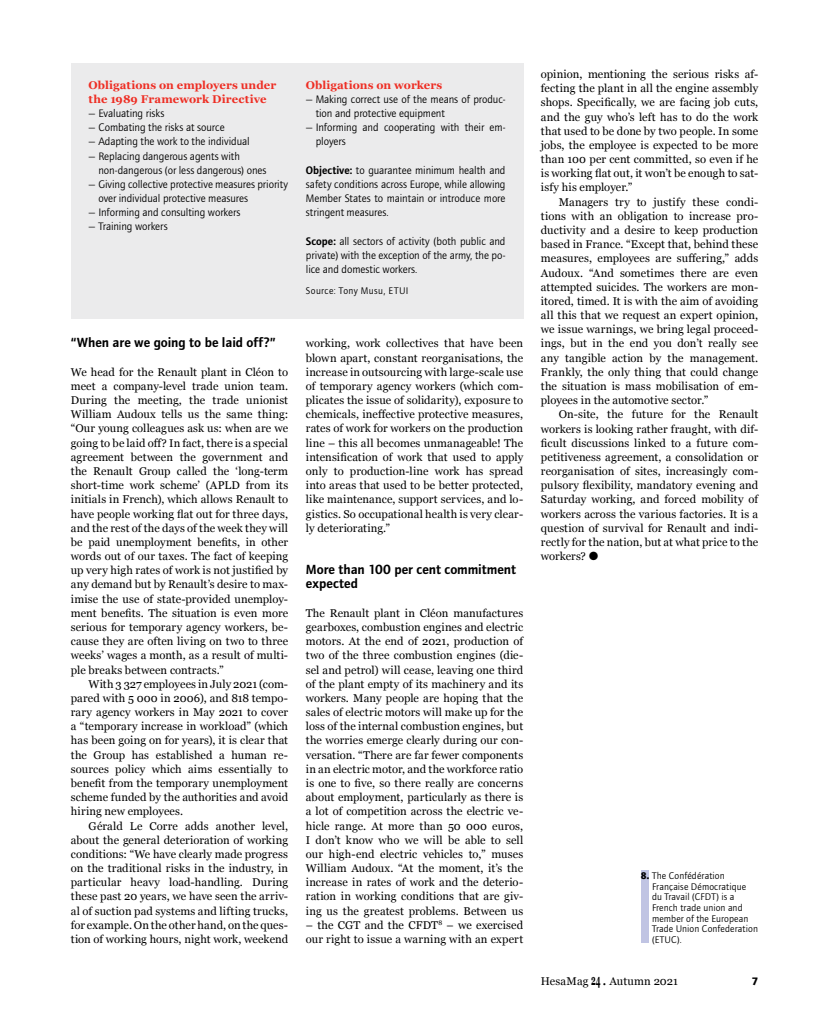
<style>
.page{position:relative;width:815px;height:1028px;background:#fff}
.page>*{position:absolute;margin:0;border:0;box-sizing:border-box;transform-origin:0 0}
.t1{font:13.75px/14.1px "etui Foundry Journal Demi";color:#000}
.t2{font:11.25px/14.1px "Georgia";letter-spacing:.005em;color:#000;text-align:justify}
.t3{font:11.25px/14.1px "etui Foundry Journal book";letter-spacing:-.005em;color:#000}
.t4{font:700 11.25px/14.1px "Georgia";color:#ee2e24}
.t5{font:11.25px "etui Foundry Journal bold";color:#000}
.t6{font:10px/10.6px "etui Foundry Journal book";letter-spacing:.01em;color:#000}
.t7{font:10px "etui Foundry Journal book";letter-spacing:.04em;color:#000}
.s1{font-family:"etui Foundry Journal Demi"}
.s2{font-family:"Inter";font-weight:300}
.s3{font-family:"etui Foundry Journal bold"}
.s4{font-weight:700;font-size:14.88px}
.s5{font-size:15px}
</style>
<div class="page">
<div style="left:641px;top:870px;width:7px;height:73px;background:#c0c4e3"></div>
<div style="left:71px;top:64px;width:452px;height:255px;background:#ebebec"></div>
<p class="t4" style="left:89px;top:77px;width:189px">Obligations on employers under the 1989 Framework Directive</p>
<p class="t3" style="left:89px;top:106px;width:77px">— Evaluating risks</p>
<p class="t3" style="left:89px;top:121px;width:138px">— Combating the risks at source</p>
<p class="t3" style="left:89px;top:135px;width:163px">— Adapting the work to the individual</p>
<p class="t3" style="left:98px;top:149px;width:170px;text-indent:-10px">— Replacing dangerous agents with non-dangerous (or less dangerous) ones</p>
<p class="t3" style="left:98px;top:177px;width:191px;text-indent:-10px">— Giving collective protective measures priority over individual protective measures</p>
<p class="t3" style="left:89px;top:206px;width:154px">— Informing and consulting workers</p>
<p class="t3" style="left:89px;top:220px;width:81px">— Training workers</p>
<p class="t1" style="left:71px;top:336px;width:206px">“When are we going to be laid off?”</p>
<p class="t2" style="left:71px;top:364px;width:219px">We head for the Renault plant in Cléon to meet a company-level trade union team.<br>During the meeting, the trade unionist William Audoux tells us the same thing: “Our young colleagues ask us: when are we going to be laid off? In fact, there is a special agreement between the government and the Renault Group called the ‘long-term short-time work scheme’ (APLD from its initials in French), which allows Renault to have people working flat out for three days, and the rest of the days of the week they will be paid unemployment benefits, in other words out of our taxes. The fact of keeping up very high rates of work is not justified by any demand but by Renault’s desire to max&shy;imise the use of state-provided unemploy&shy;ment benefits. The situation is even more serious for temporary agency workers, be&shy;cause they are often living on two to three weeks’ wages a month, as a result of multi&shy;ple breaks between contracts.”</p>
<p class="t2" style="left:71px;top:676px;width:219px;text-indent:18px">With 3 327 employees in July 2021 (com&shy;pared with 5 000 in 2006), and 818 tempo&shy;rary agency workers in May 2021 to cover a “temporary increase in workload” (which has been going on for years), it is clear that the Group has established a human re&shy;sources policy which aims essentially to benefit from the temporary unemployment scheme funded by the authorities and avoid hiring new employees.</p>
<p class="t2" style="left:71px;top:818px;width:219px;text-indent:18px">Gérald Le Corre adds another level, about the general deterioration of working conditions: “We have clearly made progress on the traditional risks in the industry, in particular heavy load-handling. During these past 20 years, we have seen the arriv&shy;al of suction pad systems and lifting trucks, for example. On the other hand, on the ques&shy;tion of working hours, night work, weekend</p>
<p class="t4" style="left:306px;top:77px;width:138px">Obligations on workers</p>
<p class="t3" style="left:316px;top:92px;width:191px;text-indent:-10px">— Making correct use of the means of produc&shy;tion and protective equipment</p>
<p class="t3" style="left:316px;top:121px;width:191px;text-indent:-10px">— Informing and cooperating with their em&shy;ployers</p>
<p class="t3" style="left:306px;top:163px;width:201px;text-align:justify"><span class="s1">Objective:</span> to guarantee minimum health and safety conditions across Europe, while allowing Member States to maintain or introduce more stringent measures.</p>
<p class="t3" style="left:306px;top:234px;width:201px;text-align:justify"><span class="s1">Scope:</span> all sectors of activity (both public and private) with the exception of the army, the po&shy;lice and domestic workers.</p>
<p class="t7" style="left:306px;top:285px;width:104px">Source: Tony Musu, ETUI</p>
<p class="t2" style="left:306px;top:336px;width:219px">working, work collectives that have been blown apart, constant reorganisations, the increase in outsourcing with large-scale use of temporary agency workers (which com&shy;plicates the issue of solidarity), exposure to chemicals, ineffective protective measures, rates of work for workers on the production line – this all becomes unmanageable! The intensification of work that used to apply only to production-line work has spread into areas that used to be better protected, like maintenance, support services, and lo&shy;gistics. So occupational health is very clear&shy;ly deteriorating.”</p>
<p class="t1" style="left:306px;top:562px;width:212px">More than 100 per cent commitment expected</p>
<p class="t2" style="left:306px;top:605px;width:219px">The Renault plant in Cléon manufactures gearboxes, combustion engines and electric motors. At the end of 2021, production of two of the three combustion engines (die&shy;sel and petrol) will cease, leaving one third of the plant empty of its machinery and its workers. Many people are hoping that the sales of electric motors will make up for the loss of the internal combustion engines, but the worries emerge clearly during our con&shy;versation. “There are far fewer components in an electric motor, and the workforce ratio is one to five, so there really are concerns about employment, particularly as there is a lot of competition across the electric ve&shy;hicle range. At more than 50 000 euros, I don’t know who we will be able to sell our high-end electric vehicles to,” muses William Audoux. “At the moment, it’s the increase in rates of work and the deterio&shy;ration in working conditions that are giv&shy;ing us the greatest problems. Between us</p>
<p class="t2" style="left:306px;top:917px;width:219px">– the CGT and the CFDT<sup>8</sup> – we exercised our right to issue a warning with an expert</p>
<p class="t2" style="left:541px;top:67px;width:219px">opinion, mentioning the serious risks af&shy;fecting the plant in all the engine assembly shops. Specifically, we are facing job cuts, and the guy who’s left has to do the work that used to be done by two people. In some jobs, the employee is expected to be more than 100 per cent committed, so even if he is working flat out, it won’t be enough to sat&shy;isfy his employer.”</p>
<p class="t2" style="left:541px;top:194px;width:219px;text-indent:18px">Managers try to justify these condi&shy;tions with an obligation to increase pro&shy;ductivity and a desire to keep production based in France. “Except that, behind these measures, employees are suffering,” adds Audoux. “And sometimes there are even attempted suicides. The workers are mon&shy;itored, timed. It is with the aim of avoiding all this that we request an expert opinion, we issue warnings, we bring legal proceed&shy;ings, but in the end you don’t really see any tangible action by the management.<br>Frankly, the only thing that could change the situation is mass mobilisation of em&shy;ployees in the automotive sector.”</p>
<p class="t2" style="left:541px;top:407px;width:219px;text-indent:18px">On-site, the future for the Renault workers is looking rather fraught, with dif&shy;ficult discussions linked to a future com&shy;petitiveness agreement, a consolidation or reorganisation of sites, increasingly com&shy;pulsory flexibility, mandatory evening and Saturday working, and forced mobility of workers across the various factories. It is a question of survival for Renault and indi&shy;rectly for the nation, but at what price to the workers? <span class="s2">●</span></p>
<p class="t6" style="left:652px;top:870px;width:107px;text-indent:-11px"><span class="s3">8.</span> The Confédération<br>Française Démocratique du Travail (CFDT) is a<br>French trade union and member of the European<br>Trade Union Confederation (ETUC).</p>
<p class="t2" style="left:541px;top:974px;width:138px">HesaMag <span class="s4">24</span> <span class="s5">.</span> Autumn 2021</p>
<p class="t5" style="left:752px;top:975px;width:8px">7</p>
</div>
